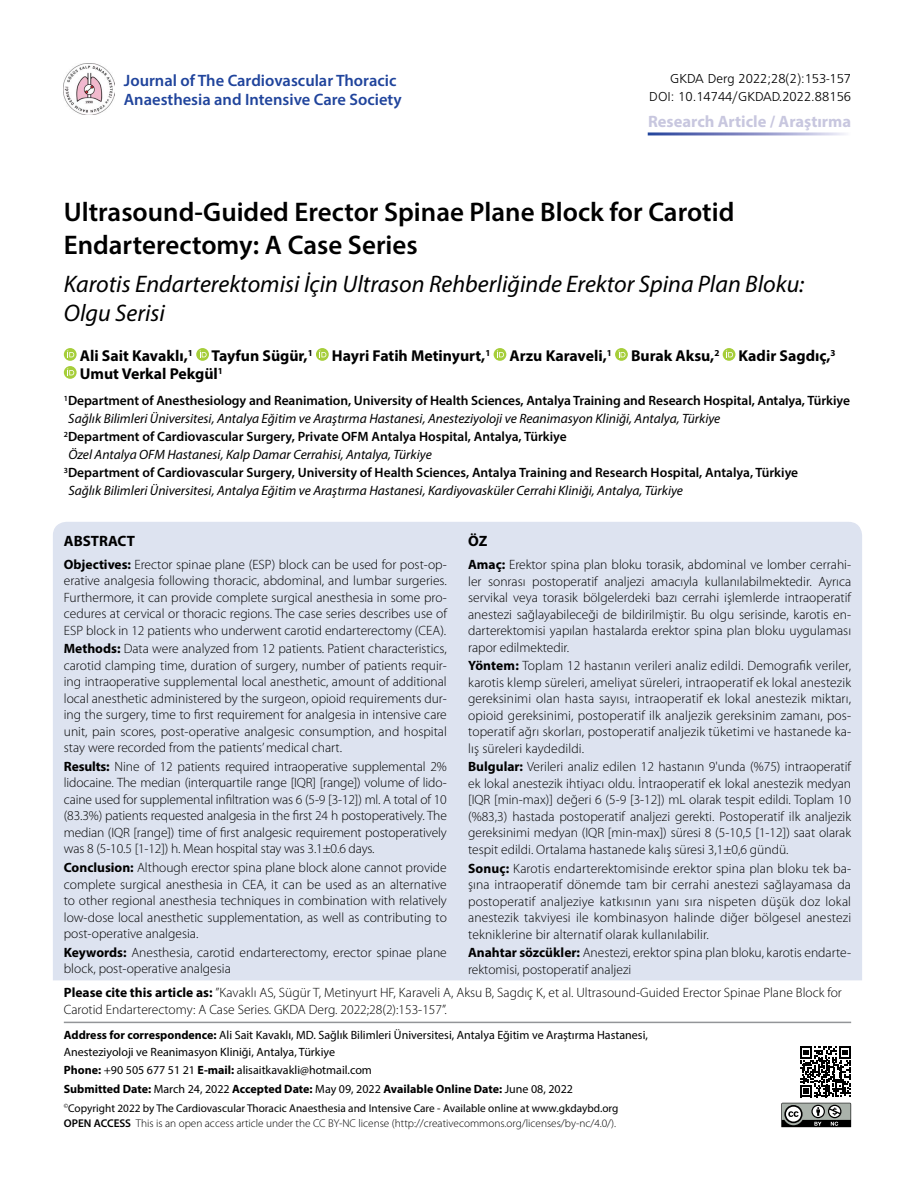
<style>
.page{position:relative;width:915px;height:1191px;background:#fff}
.page>*{position:absolute;margin:0;border:0;box-sizing:border-box;transform-origin:0 0}
.t1{font:600 27px/32.4px "Myriad Pro";color:#000}
.t2{font:italic 24px/28.8px "Myriad Pro";color:#000}
.t3{font:600 16.5px/19.5px "Myriad Pro";color:#20449c}
.t4{font:700 16.5px "Myriad Pro";color:#c8c7df}
.t5{font:700 15.75px/18px "Myriad Pro";color:#000}
.t6{font:700 15px "Myriad Pro";color:#000}
.t7{font:300 13.5px/16.5px "Myriad Pro";color:#000;text-align:justify}
.t8{font:600 13.5px "Myriad Pro";letter-spacing:-.005em;color:#000}
.t9{font:italic 13.5px "Myriad Pro";color:#000}
.t10{font:13.5px/18px "Frugal Normal Tr";color:#000;text-align:right}
.t11{font:12px/16.5px "Myriad Pro";color:#000}
.t12{font:11.25px/15.6px "Myriad Pro";color:#000}
.s1{font-weight:700}
.s2{font-weight:600}
.s3{font-weight:300}
</style>
<div class="page">
<div style="left:53px;top:522px;width:809px;height:459px;background:#dde3f0"></div>
<svg style="left:64px;top:348px;width:13px;height:13px"></svg>
<svg style="left:67px;top:350px;width:7px;height:7px"></svg>
<svg style="left:196px;top:348px;width:13px;height:13px"></svg>
<svg style="left:199px;top:350px;width:7px;height:7px"></svg>
<svg style="left:316px;top:348px;width:12px;height:13px"></svg>
<svg style="left:319px;top:350px;width:7px;height:7px"></svg>
<svg style="left:493px;top:348px;width:13px;height:13px"></svg>
<svg style="left:497px;top:350px;width:7px;height:7px"></svg>
<svg style="left:615px;top:348px;width:12px;height:13px"></svg>
<svg style="left:618px;top:350px;width:7px;height:7px"></svg>
<svg style="left:722px;top:348px;width:13px;height:13px"></svg>
<svg style="left:725px;top:350px;width:7px;height:7px"></svg>
<svg style="left:64px;top:366px;width:13px;height:13px"></svg>
<svg style="left:67px;top:368px;width:7px;height:7px"></svg>
<hr style="left:64px;top:1021px;width:786px;height:2px;background:#939598">
<img style="left:64px;top:64px;width:51px;height:51px">
<svg style="left:781px;top:1046px;width:71px;height:82px"></svg>
<p class="t3" style="left:124px;top:70px;width:279px">Journal of The Cardiovascular Thoracic<br>Anaesthesia and Intensive Care Society</p>
<p class="t10" style="left:649px;top:69px;width:203px">GKDA Derg 2022;28(2):153-157<br>DOI: 10.14744/GKDAD.2022.88156</p>
<p class="t4" style="left:648px;top:111px;width:204px">Research Article / Araştırma</p>
<h1 class="t1" style="left:64px;top:195px;width:671px">Ultrasound-Guided Erector Spinae Plane Block for Carotid<br>Endarterectomy: A Case Series</h1>
<h2 class="t2" style="left:64px;top:269px;width:741px">Karotis Endarterektomisi İçin Ultrason Rehberliğinde Erektor Spina Plan Bloku:<br>Olgu Serisi</h2>
<p class="t5" style="left:80px;top:346px;width:757px">Ali Sait Kavaklı,<sup>1</sup> Tayfun Sügür,<sup>1</sup> Hayri Fatih Metinyurt,<sup>1</sup> Arzu Karaveli,<sup>1</sup> Burak Aksu,<sup>2</sup> Kadir Sagdıç,<sup>3<br></sup>Umut Verkal Pekgül<sup>1</sup></p>
<p class="t8" style="left:64px;top:392px;width:787px"><sup>1</sup>Department of Anesthesiology and Reanimation, University of Health Sciences, Antalya Training and Research Hospital, Antalya, Türkiye</p>
<p class="t9" style="left:68px;top:410px;width:653px">Sağlık Bilimleri Üniversitesi, Antalya Eğitim ve Araştırma Hastanesi, Anesteziyoloji ve Reanimasyon Kliniği, Antalya, Türkiye</p>
<p class="t8" style="left:64px;top:428px;width:504px"><sup>2</sup>Department of Cardiovascular Surgery, Private OFM Antalya Hospital, Antalya, Türkiye</p>
<p class="t9" style="left:68px;top:446px;width:365px">Özel Antalya OFM Hastanesi, Kalp Damar Cerrahisi, Antalya, Türkiye</p>
<p class="t8" style="left:64px;top:464px;width:735px"><sup>3</sup>Department of Cardiovascular Surgery, University of Health Sciences, Antalya Training and Research Hospital, Antalya, Türkiye</p>
<p class="t9" style="left:68px;top:482px;width:616px">Sağlık Bilimleri Üniversitesi, Antalya Eğitim ve Araştırma Hastanesi, Kardiyovasküler Cerrahi Kliniği, Antalya, Türkiye</p>
<p class="t6" style="left:64px;top:531px;width:73px">ABSTRACT</p>
<p class="t6" style="left:468px;top:531px;width:21px">ÖZ</p>
<p class="t7" style="left:64px;top:556px;width:384px"><span class="s1">Objectives:</span> Erector spinae plane (ESP) block can be used for post-op&shy;erative analgesia following thoracic, abdominal, and lumbar surgeries.<br>Furthermore, it can provide complete surgical anesthesia in some pro&shy;cedures at cervical or thoracic regions. The case series describes use of ESP block in 12 patients who underwent carotid endarterectomy (CEA).</p>
<p class="t7" style="left:64px;top:640px;width:384px"><span class="s1">Methods:</span> Data were analyzed from 12 patients. Patient characteristics, carotid clamping time, duration of surgery, number of patients requir&shy;ing intraoperative supplemental local anesthetic, amount of additional local anesthetic administered by the surgeon, opioid requirements dur&shy;ing the surgery, time to first requirement for analgesia in intensive care unit, pain scores, post-operative analgesic consumption, and hospital stay were recorded from the patients’ medical chart.</p>
<p class="t7" style="left:64px;top:758px;width:384px"><span class="s1">Results:</span> Nine of 12 patients required intraoperative supplemental 2% lidocaine. The median (interquartile range [IQR] [range]) volume of lido&shy;caine used for supplemental infiltration was 6 (5-9 [3-12]) ml. A total of 10 (83.3%) patients requested analgesia in the first 24 h postoperatively. The median (IQR [range]) time of first analgesic requirement postoperatively was 8 (5-10.5 [1-12]) h. Mean hospital stay was 3.1±0.6 days.</p>
<p class="t7" style="left:64px;top:859px;width:384px"><span class="s1">Conclusion:</span> Although erector spina plane block alone cannot provide complete surgical anesthesia in CEA, it can be used as an alternative to other regional anesthesia techniques in combination with relatively low-dose local anesthetic supplementation, as well as contributing to post-operative analgesia.</p>
<p class="t7" style="left:64px;top:944px;width:384px"><span class="s1">Keywords:</span> Anesthesia, carotid endarterectomy, erector spinae plane block, post-operative analgesia</p>
<p class="t7" style="left:468px;top:556px;width:384px"><span class="s1">Amaç:</span> Erektor spina plan bloku torasik, abdominal ve lomber cerrahi&shy;ler sonrası postoperatif analjezi amacıyla kullanılabilmektedir. Ayrıca servikal veya torasik bölgelerdeki bazı cerrahi işlemlerde intraoperatif anestezi sağlayabileceği de bildirilmiştir. Bu olgu serisinde, karotis en&shy;darterektomisi yapılan hastalarda erektor spina plan bloku uygulaması rapor edilmektedir.</p>
<p class="t7" style="left:468px;top:658px;width:384px"><span class="s1">Yöntem:</span> Toplam 12 hastanın verileri analiz edildi. Demografik veriler, karotis klemp süreleri, ameliyat süreleri, intraoperatif ek lokal anestezik gereksinimi olan hasta sayısı, intraoperatif ek lokal anestezik miktarı, opioid gereksinimi, postoperatif ilk analjezik gereksinim zamanı, pos&shy;toperatif ağrı skorları, postoperatif analjezik tüketimi ve hastanede ka&shy;lış süreleri kaydedildi.</p>
<p class="t7" style="left:468px;top:759px;width:384px"><span class="s1">Bulgular:</span> Verileri analiz edilen 12 hastanın 9'unda (%75) intraoperatif ek lokal anestezik ihtiyacı oldu. İntraoperatif ek lokal anestezik medyan [IQR [min-max)] değeri 6 (5-9 [3-12]) mL olarak tespit edildi. Toplam 10 (%83,3) hastada postoperatif analjezi gerekti. Postoperatif ilk analjezik gereksinimi medyan (IQR [min-max]) süresi 8 (5-10,5 [1-12]) saat olarak tespit edildi. Ortalama hastanede kalış süresi 3,1±0,6 gündü.</p>
<p class="t7" style="left:468px;top:860px;width:384px"><span class="s1">Sonuç:</span> Karotis endarterektomisinde erektor spina plan bloku tek ba&shy;şına intraoperatif dönemde tam bir cerrahi anestezi sağlayamasa da postoperatif analjeziye katkısının yanı sıra nispeten düşük doz lokal anestezik takviyesi ile kombinasyon halinde diğer bölgesel anestezi tekniklerine bir alternatif olarak kullanılabilir.</p>
<p class="t7" style="left:468px;top:944px;width:384px"><span class="s1">Anahtar sözcükler:</span> Anestezi, erektor spina plan bloku, karotis endarte&shy;rektomisi, postoperatif analjezi</p>
<p class="t7" style="left:64px;top:984px;width:779px"><span class="s1">Please cite this article as:</span> ”Kavaklı AS, Sügür T, Metinyurt HF, Karaveli A, Aksu B, Sagdıç K, et al. Ultrasound-Guided Erector Spinae Plane Block for<br>Carotid Endarterectomy: A Case Series. GKDA Derg. 2022;28(2):153-157”.</p>
<p class="t11" style="left:64px;top:1026px;width:585px"><span class="s1">Address for correspondence:</span> Ali Sait Kavaklı, MD. Sağlık Bilimleri Üniversitesi, Antalya Eğitim ve Araştırma Hastanesi,<br>Anesteziyoloji ve Reanimasyon Kliniği, Antalya, Türkiye</p>
<p class="t11" style="left:64px;top:1060px;width:510px;line-height:18.6px"><span class="s1">Phone:</span> +90 505 677 51 21 <span class="s1">E-mail:</span> alisaitkavakli@hotmail.com<br><span class="s1">Submitted Date:</span> March 24, 2022 <span class="s1">Accepted Date:</span> May 09, 2022 <span class="s1">Available Online Date:</span> June 08, 2022</p>
<p class="t12" style="left:64px;top:1099px;width:556px"><sup>©</sup>Copyright 2022 by The Cardiovascular Thoracic Anaesthesia and Intensive Care - Available online at www.gkdaybd.org<br><span class="s2">OPEN ACCESS</span> <span class="s3">This is an open access article under the CC BY-NC license (http://creativecommons.org/licenses/by-nc/4.0/).</span></p>
</div>
